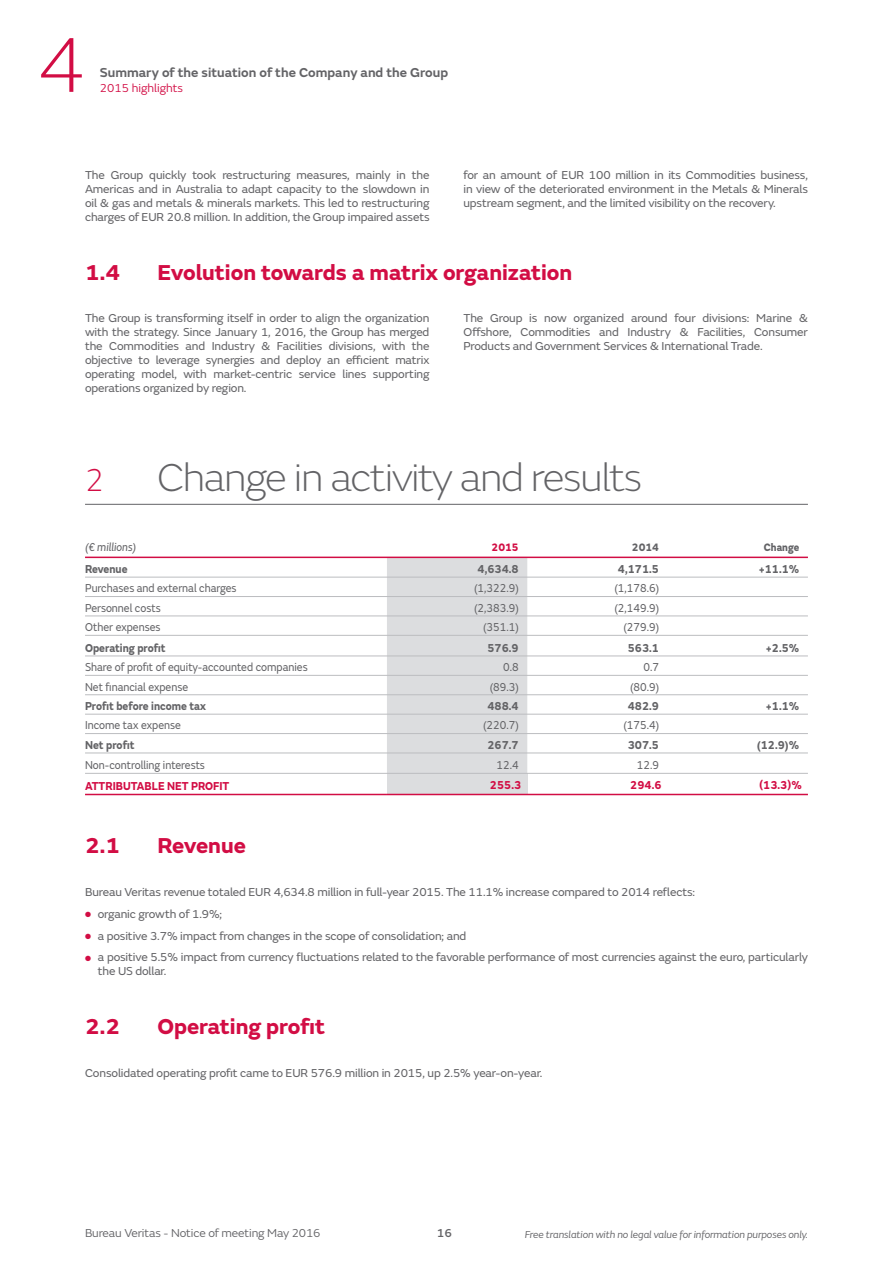
<style>
.page{position:relative;width:893px;height:1263px;background:#fff}
.page>*{position:absolute;margin:0;border:0;box-sizing:border-box;transform-origin:0 0}
.t1{font:200 81px "FS Emeric";color:#d20d44}
.t2{font:200 40.5px "FS Emeric";letter-spacing:-.03em;color:#636366}
.t3{font:200 33px "FS Emeric";color:#d20d44;scale:.95 1}
.t4{font:700 22.5px "FS Emeric";color:#d20d44}
.t5{font:600 13.5px "FS Emeric";color:#636366}
.t6{font:12px/14px "FS Emeric";letter-spacing:-.01em;color:#636366;text-align:justify}
.t7{font:12px "FS Emeric";letter-spacing:-.01em;color:#636366;scale:.9 1}
.t8{font:700 12px "FS Emeric";color:#636366;scale:.9 1}
.t9{font:700 12px "FS Emeric";color:#d20d44;scale:.9 1}
.t10{font:12px "FS Emeric";letter-spacing:-.01em;color:#636366}
.t11{font:12px "FS Emeric";color:#d20d44}
.t12{font:italic 12px "FS Emeric";color:#636366;scale:.9 1}
.t13{font:500 12px "FS Emeric";color:#636366}
.t14{font:800 11.25px "FS Emeric";color:#636366;scale:.9 1}
.t15{font:800 11.25px "FS Emeric";color:#d20d44;scale:.9 1}
.t16{font:italic 10.5px "FS Emeric";letter-spacing:-.01em;color:#636366}
.s1{color:#d20d44}
</style>
<div class="page">
<hr style="left:85px;top:504px;width:723px;height:1px;background:#636366">
<div style="left:387px;top:558px;width:140px;height:215px;background:#dcdddf"></div>
<div style="left:387px;top:773px;width:140px;height:21px;background:#dcdddf"></div>
<hr style="left:387px;top:794px;width:421px;height:1px;background:#d20d44">
<hr style="left:85px;top:557px;width:723px;height:1px;background:#d20d44">
<hr style="left:85px;top:577px;width:723px;height:1px;background:#bcbdc0">
<hr style="left:85px;top:596px;width:723px;height:1px;background:#bcbdc0">
<hr style="left:85px;top:615px;width:723px;height:1px;background:#bcbdc0">
<hr style="left:85px;top:635px;width:723px;height:1px;background:#bcbdc0">
<hr style="left:85px;top:655px;width:723px;height:1px;background:#bcbdc0">
<hr style="left:85px;top:675px;width:723px;height:1px;background:#bcbdc0">
<hr style="left:85px;top:694px;width:723px;height:1px;background:#bcbdc0">
<hr style="left:85px;top:714px;width:723px;height:1px;background:#bcbdc0">
<hr style="left:85px;top:733px;width:723px;height:1px;background:#bcbdc0">
<hr style="left:85px;top:753px;width:723px;height:1px;background:#bcbdc0">
<hr style="left:85px;top:794px;width:302px;height:1px;background:#d20d44">
<hr style="left:85px;top:773px;width:723px;height:1px;background:#bcbdc0">
<h1 class="t1" style="left:37px;top:34px;width:50px">4</h1>
<p class="t5" style="left:100px;top:67px;width:350px">Summary of the situation of the Company and the Group</p>
<p class="t11" style="left:100px;top:83px;width:85px">2015 highlights</p>
<p class="t6" style="left:85px;top:169px;width:346px">The Group quickly took restructuring measures, mainly in the Americas and in Australia to adapt capacity to the slowdown in oil &amp; gas and metals &amp; minerals markets. This led to restructuring charges of EUR 20.8 million. In addition, the Group impaired assets</p>
<p class="t6" style="left:463px;top:169px;width:346px">for an amount of EUR 100 million in its Commodities business, in view of the deteriorated environment in the Metals &amp; Minerals upstream segment, and the limited visibility on the recovery.</p>
<h3 class="t4" style="left:85px;top:264px;width:37px">1.4</h3>
<h3 class="t4" style="left:157px;top:264px;width:416px">Evolution towards a matrix organization</h3>
<p class="t6" style="left:85px;top:312px;width:346px">The Group is transforming itself in order to align the organization with the strategy. Since January 1, 2016, the Group has merged the Commodities and Industry &amp; Facilities divisions, with the objective to leverage synergies and deploy an efficient matrix operating model, with market-centric service lines supporting operations organized by region.</p>
<p class="t6" style="left:463px;top:312px;width:346px">The Group is now organized around four divisions: Marine &amp; Offshore, Commodities and Industry &amp; Facilities, Consumer Products and Government Services &amp; International Trade.</p>
<h3 class="t3" style="left:85px;top:468px;width:21px">2</h3>
<h2 class="t2" style="left:157px;top:462px;width:486px">Change in activity and results</h2>
<p class="t12" style="left:85px;top:542px;width:58px">(€ millions)</p>
<p class="t15" style="left:491px;top:543px;width:32px">2015</p>
<p class="t14" style="left:632px;top:543px;width:32px">2014</p>
<p class="t14" style="left:764px;top:543px;width:41px">Change</p>
<p class="t8" style="left:85px;top:564px;width:49px">Revenue</p>
<p class="t8" style="left:478px;top:564px;width:47px">4,634.8</p>
<p class="t8" style="left:618px;top:564px;width:47px">4,171.5</p>
<p class="t8" style="left:759px;top:564px;width:47px">+11.1%</p>
<p class="t7" style="left:85px;top:584px;width:170px">Purchases and external charges</p>
<p class="t7" style="left:474px;top:584px;width:51px">(1,322.9)</p>
<p class="t7" style="left:614px;top:584px;width:51px">(1,178.6)</p>
<p class="t7" style="left:85px;top:603px;width:86px">Personnel costs</p>
<p class="t7" style="left:474px;top:603px;width:51px">(2,383.9)</p>
<p class="t7" style="left:614px;top:603px;width:51px">(2,149.9)</p>
<p class="t7" style="left:85px;top:622px;width:85px">Other expenses</p>
<p class="t7" style="left:483px;top:622px;width:41px">(351.1)</p>
<p class="t7" style="left:623px;top:622px;width:41px">(279.9)</p>
<p class="t8" style="left:85px;top:643px;width:91px">Operating profit</p>
<p class="t8" style="left:487px;top:643px;width:36px">576.9</p>
<p class="t8" style="left:628px;top:643px;width:36px">563.1</p>
<p class="t8" style="left:766px;top:643px;width:39px">+2.5%</p>
<p class="t7" style="left:85px;top:662px;width:249px">Share of profit of equity-accounted companies</p>
<p class="t7" style="left:503px;top:662px;width:19px">0.8</p>
<p class="t7" style="left:643px;top:662px;width:19px">0.7</p>
<p class="t7" style="left:85px;top:682px;width:116px">Net financial expense</p>
<p class="t7" style="left:490px;top:682px;width:34px">(89.3)</p>
<p class="t7" style="left:630px;top:682px;width:34px">(80.9)</p>
<p class="t8" style="left:85px;top:701px;width:136px">Profit before income tax</p>
<p class="t8" style="left:487px;top:701px;width:36px">488.4</p>
<p class="t8" style="left:628px;top:701px;width:36px">482.9</p>
<p class="t8" style="left:766px;top:701px;width:39px">+1.1%</p>
<p class="t7" style="left:85px;top:721px;width:108px">Income tax expense</p>
<p class="t7" style="left:483px;top:721px;width:41px">(220.7)</p>
<p class="t7" style="left:623px;top:721px;width:41px">(175.4)</p>
<p class="t8" style="left:85px;top:740px;width:56px">Net profit</p>
<p class="t8" style="left:487px;top:740px;width:36px">267.7</p>
<p class="t8" style="left:628px;top:740px;width:36px">307.5</p>
<p class="t8" style="left:757px;top:740px;width:49px">(12.9)%</p>
<p class="t7" style="left:85px;top:760px;width:135px">Non-controlling interests</p>
<p class="t7" style="left:497px;top:760px;width:26px">12.4</p>
<p class="t7" style="left:637px;top:760px;width:26px">12.9</p>
<p class="t9" style="left:85px;top:782px;width:162px">ATTRIBUTABLE NET PROFIT</p>
<p class="t9" style="left:490px;top:780px;width:36px">255.3</p>
<p class="t9" style="left:630px;top:780px;width:36px">294.6</p>
<p class="t9" style="left:759px;top:780px;width:49px">(13.3)%</p>
<h3 class="t4" style="left:85px;top:837px;width:37px">2.1</h3>
<h3 class="t4" style="left:157px;top:837px;width:90px">Revenue</h3>
<p class="t6" style="left:85px;top:887px;width:612px">Bureau Veritas revenue totaled EUR 4,634.8 million in full-year 2015. The 11.1% increase compared to 2014 reflects:</p>
<p class="t6" style="left:85px;top:908px;width:139px"><span class="s1">●</span> organic growth of 1.9%;</p>
<p class="t6" style="left:85px;top:930px;width:383px"><span class="s1">●</span> a positive 3.7% impact from changes in the scope of consolidation; and</p>
<p class="t6" style="left:98px;top:951px;width:712px;text-indent:-13px"><span class="s1">●</span> a positive 5.5% impact from currency fluctuations related to the favorable performance of most currencies against the euro, particularly the US dollar.</p>
<h3 class="t4" style="left:85px;top:1018px;width:37px">2.2</h3>
<h3 class="t4" style="left:157px;top:1018px;width:169px">Operating profit</h3>
<p class="t6" style="left:85px;top:1067px;width:459px">Consolidated operating profit came to EUR 576.9 million in 2015, up 2.5% year-on-year.</p>
<p class="t10" style="left:85px;top:1228px;width:237px">Bureau Veritas - Notice of meeting May 2016</p>
<p class="t13" style="left:437px;top:1228px;width:17px">16</p>
<p class="t16" style="left:525px;top:1230px;width:285px">Free translation with no legal value for information purposes only.</p>
</div>
